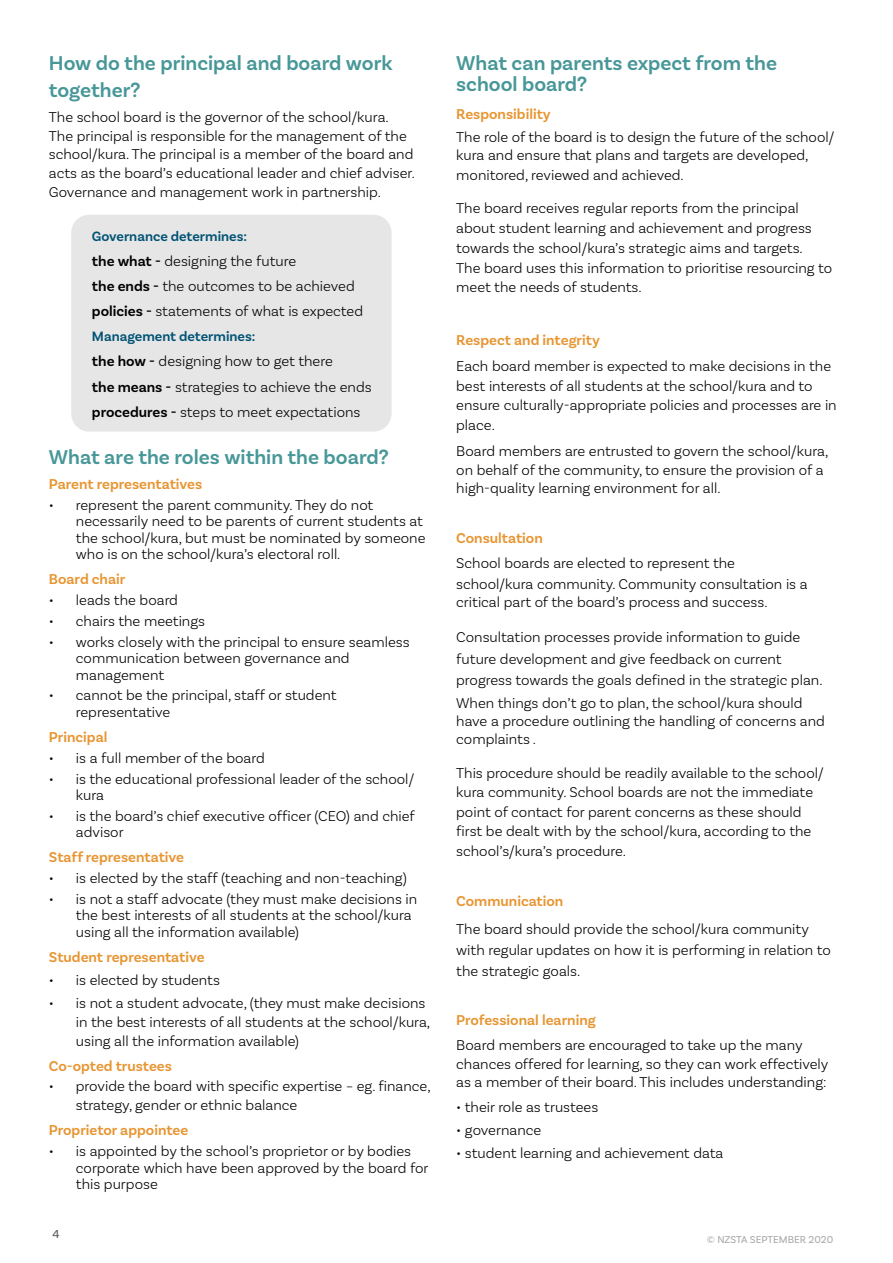
<style>
.page{position:relative;width:893px;height:1263px;background:#fff}
.page>*{position:absolute;margin:0;border:0;box-sizing:border-box;transform-origin:0 0}
.t1{font:600 21px/27px "Basic Sans";color:#489798}
.t2{font:300 15px/16.5px "Basic Sans";color:#000}
.t3{font:600 15px "Basic Sans";color:#e79531}
.t4{font:600 14.25px "Basic Sans";color:#005274}
.t5{font:12px "Basic Sans";color:#58595b}
.t6{font:10.5px "Basic Sans";color:#a7a9ac}
.s1{font-weight:600}
</style>
<div class="page">
<div style="left:71px;top:215px;width:321px;height:217px;background:#e5e6e5;border-radius:18px"></div>
<h1 class="t1" style="left:49px;top:49px;width:345px">How do the principal and board work together?</h1>
<p class="t2" style="left:49px;top:107px;width:368px;line-height:18.8px">The school board is the governor of the school/kura.<br>The principal is responsible for the management of the school/kura. The principal is a member of the board and acts as the board’s educational leader and chief adviser.<br>Governance and management work in partnership.</p>
<p class="t4" style="left:92px;top:227px;width:157px">Governance determines:</p>
<p class="t2" style="left:92px;top:248px;width:273px;line-height:25.2px"><span class="s1">the what -</span> designing the future<br><span class="s1">the ends -</span> the outcomes to be achieved <span class="s1">policies -</span> statements of what is expected</p>
<p class="t4" style="left:92px;top:328px;width:165px">Management determines:</p>
<p class="t2" style="left:92px;top:349px;width:281px;line-height:25.2px"><span class="s1">the how -</span> designing how to get there<br><span class="s1">the means -</span> strategies to achieve the ends <span class="s1">procedures -</span> steps to meet expectations</p>
<h1 class="t1" style="left:49px;top:444px;width:341px">What are the roles within the board?</h1>
<p class="t3" style="left:49px;top:475px;width:155px">Parent representatives</p>
<p class="t2" style="left:76px;top:496px;width:351px;text-indent:-27px">• represent the parent community. They do not necessarily need to be parents of current students at the school/kura, but must be nominated by someone who is on the school/kura’s electoral roll.</p>
<p class="t3" style="left:49px;top:570px;width:78px">Board chair</p>
<p class="t2" style="left:49px;top:592px;width:131px">• leads the board</p>
<p class="t2" style="left:49px;top:612px;width:158px">• chairs the meetings</p>
<p class="t2" style="left:76px;top:633px;width:335px;text-indent:-27px">• works closely with the principal to ensure seamless communication between governance and management</p>
<p class="t2" style="left:76px;top:687px;width:262px;text-indent:-27px">• cannot be the principal, staff or student representative</p>
<p class="t3" style="left:49px;top:728px;width:60px">Principal</p>
<p class="t2" style="left:49px;top:749px;width:217px">• is a full member of the board</p>
<p class="t2" style="left:76px;top:770px;width:340px;text-indent:-27px">• is the educational professional leader of the school/ kura</p>
<p class="t2" style="left:76px;top:807px;width:340px;text-indent:-27px">• is the board’s chief executive officer (CEO) and chief advisor</p>
<p class="t3" style="left:49px;top:848px;width:137px">Staff representative</p>
<p class="t2" style="left:49px;top:870px;width:359px">• is elected by the staff (teaching and non-teaching)</p>
<p class="t2" style="left:76px;top:890px;width:343px;text-indent:-27px">• is not a staff advocate (they must make decisions in the best interests of all students at the school/kura using all the information available)</p>
<p class="t3" style="left:49px;top:948px;width:157px">Student representative</p>
<p class="t2" style="left:49px;top:972px;width:173px">• is elected by students</p>
<p class="t2" style="left:76px;top:993px;width:356px;line-height:18.8px;text-indent:-27px">• is not a student advocate, (they must make decisions in the best interests of all students at the school/kura, using all the information available)</p>
<p class="t3" style="left:49px;top:1057px;width:125px">Co-opted trustees</p>
<p class="t2" style="left:76px;top:1077px;width:356px;line-height:18.8px;text-indent:-27px">• provide the board with specific expertise – eg. finance, strategy, gender or ethnic balance</p>
<p class="t3" style="left:49px;top:1121px;width:141px">Proprietor appointee</p>
<p class="t2" style="left:76px;top:1143px;width:354px;text-indent:-27px">• is appointed by the school’s proprietor or by bodies corporate which have been approved by the board for this purpose</p>
<p class="t5" style="left:52px;top:1227px;width:9px">4</p>
<h1 class="t1" style="left:456px;top:52px;width:322px;line-height:21px">What can parents expect from the school board?</h1>
<p class="t3" style="left:456px;top:105px;width:96px">Responsibility</p>
<p class="t2" style="left:456px;top:128px;width:380px;line-height:18px">The role of the board is to design the future of the school/ kura and ensure that plans and targets are developed,</p>
<p class="t2" style="left:456px;top:166px;width:229px">monitored, reviewed and achieved.</p>
<p class="t2" style="left:456px;top:198px;width:377px;line-height:19.6px">The board receives regular reports from the principal about student learning and achievement and progress towards the school/kura’s strategic aims and targets.<br>The board uses this information to prioritise resourcing to meet the needs of students.</p>
<p class="t3" style="left:456px;top:331px;width:145px">Respect and integrity</p>
<p class="t2" style="left:456px;top:356px;width:382px;line-height:19.5px">Each board member is expected to make decisions in the best interests of all students at the school/kura and to ensure culturally-appropriate policies and processes are in place.</p>
<p class="t2" style="left:456px;top:441px;width:374px;line-height:19.5px">Board members are entrusted to govern the school/kura, on behalf of the community, to ensure the provision of a</p>
<p class="t2" style="left:456px;top:480px;width:266px">high-quality learning environment for all.</p>
<p class="t3" style="left:456px;top:529px;width:88px">Consultation</p>
<p class="t2" style="left:456px;top:552px;width:353px;line-height:21.3px">School boards are elected to represent the school/kura community. Community consultation is a</p>
<p class="t2" style="left:456px;top:594px;width:313px">critical part of the board’s process and success.</p>
<p class="t2" style="left:456px;top:627px;width:368px;line-height:21.3px">Consultation processes provide information to guide future development and give feedback on current progress towards the goals defined in the strategic plan.</p>
<p class="t2" style="left:456px;top:694px;width:370px;line-height:18px">When things don’t go to plan, the school/kura should have a procedure outlining the handling of concerns and complaints .</p>
<p class="t2" style="left:456px;top:763px;width:369px;line-height:19.5px">This procedure should be readily available to the school/ kura community. School boards are not the immediate point of contact for parent concerns as these should first be dealt with by the school/kura, according to the school’s/kura’s procedure.</p>
<p class="t3" style="left:456px;top:892px;width:109px">Communication</p>
<p class="t2" style="left:456px;top:918px;width:376px;line-height:21px">The board should provide the school/kura community with regular updates on how it is performing in relation to the strategic goals.</p>
<p class="t3" style="left:456px;top:1010px;width:141px">Professional learning</p>
<p class="t2" style="left:456px;top:1035px;width:374px;line-height:18.8px">Board members are encouraged to take up the many chances offered for learning, so they can work effectively as a member of their board. This includes understanding:</p>
<p class="t2" style="left:456px;top:1099px;width:144px">• their role as trustees</p>
<p class="t2" style="left:456px;top:1122px;width:87px">• governance</p>
<p class="t2" style="left:456px;top:1145px;width:269px">• student learning and achievement data</p>
<p class="t6" style="left:707px;top:1233px;width:128px">© NZSTA SEPTEMBER 2020</p>
</div>
